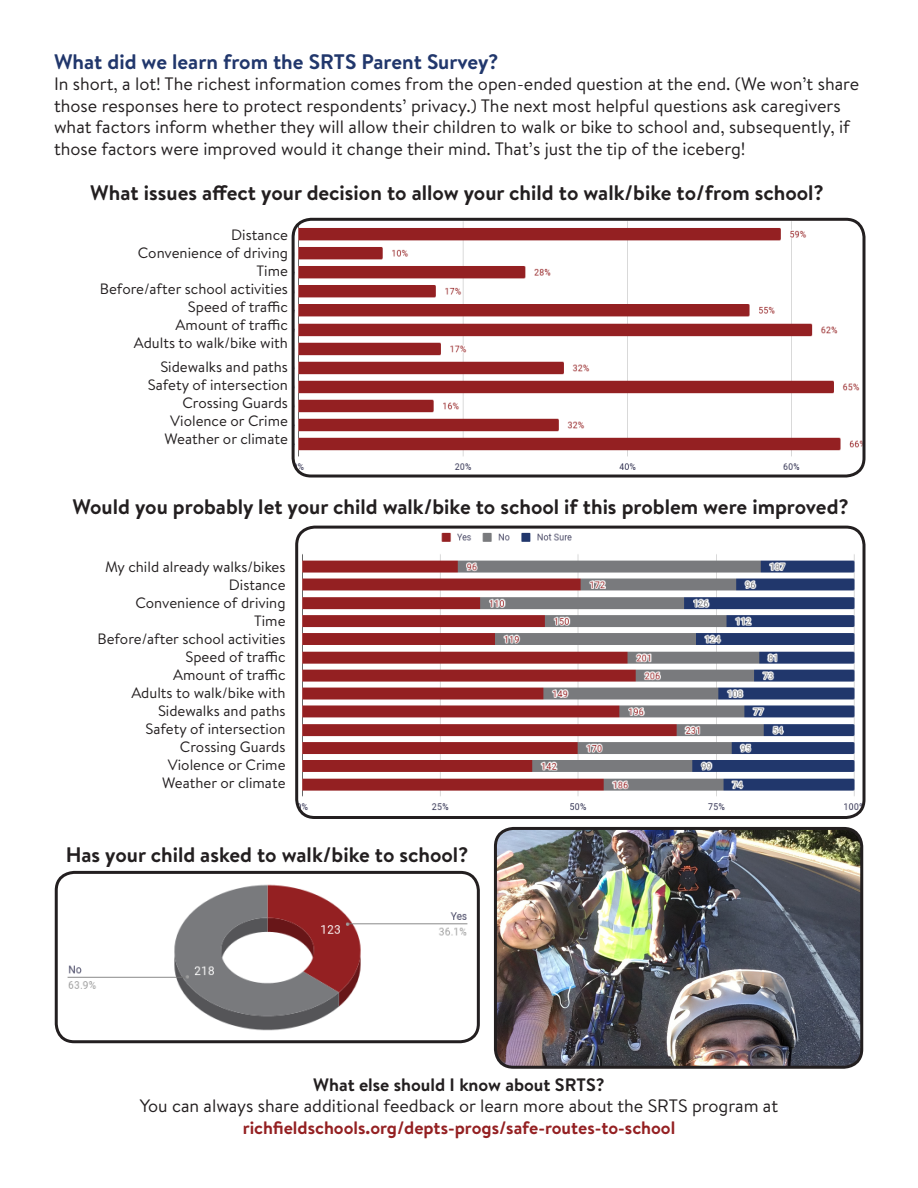
<style>
.page{position:relative;width:918px;height:1188px;background:#fff}
.page>*{position:absolute;margin:0;border:0;box-sizing:border-box;transform-origin:0 0}
.t1{font:700 21px "Brandon Text";color:#231f20}
.t2{font:700 21px "Brandon Text";color:#21376c}
.t3{font:18px/21.6px "Brandon Text";color:#231f20}
.t4{font:700 18px "Brandon Text";color:#942022}
.t5{font:700 18px "Brandon Text";color:#231f20}
.t6{font:15px "Brandon Text";color:#231f20}
</style>
<div class="page">
<img style="left:293px;top:219px;width:569px;height:255px">
<div style="left:292px;top:218px;width:574px;height:260px;border:3px solid #231f20;border-radius:18px"></div>
<img style="left:297px;top:527px;width:565px;height:288px">
<div style="left:295px;top:526px;width:571px;height:293px;border:3px solid #231f20;border-radius:18px"></div>
<img style="left:56px;top:872px;width:422px;height:170px">
<div style="left:55px;top:871px;width:425px;height:172px;border:3px solid #231f20;border-radius:18px"></div>
<img style="left:495px;top:828px;width:367px;height:237px">
<div style="left:494px;top:827px;width:369px;height:242px;border:3px solid #231f20;border-radius:18px"></div>
<p class="t2" style="left:54px;top:47px;width:446px">What did we learn from the SRTS Parent Survey?</p>
<p class="t3" style="left:54px;top:73px;width:807px">In short, a lot! The richest information comes from the open-ended question at the end. (We won’t share those responses here to protect respondents’ privacy.) The next most helpful questions ask caregivers what factors inform whether they will allow their children to walk or bike to school and, subsequently, if those factors were improved would it change their mind. That’s just the tip of the iceberg!</p>
<p class="t1" style="left:90px;top:178px;width:735px">What issues affect your decision to allow your child to walk/bike to/from school?</p>
<p class="t6" style="left:231px;top:224px;width:58px">Distance</p>
<p class="t6" style="left:138px;top:242px;width:152px">Convenience of driving</p>
<p class="t6" style="left:257px;top:260px;width:33px">Time</p>
<p class="t6" style="left:100px;top:278px;width:190px">Before/after school activities</p>
<p class="t6" style="left:188px;top:296px;width:102px">Speed of traffic</p>
<p class="t6" style="left:176px;top:314px;width:114px">Amount of traffic</p>
<p class="t6" style="left:134px;top:332px;width:156px">Adults to walk/bike with</p>
<p class="t6" style="left:160px;top:356px;width:129px">Sidewalks and paths</p>
<p class="t6" style="left:148px;top:374px;width:142px">Safety of intersection</p>
<p class="t6" style="left:182px;top:392px;width:107px">Crossing Guards</p>
<p class="t6" style="left:170px;top:410px;width:119px">Violence or Crime</p>
<p class="t6" style="left:165px;top:428px;width:125px">Weather or climate</p>
<p class="t1" style="left:73px;top:492px;width:778px">Would you probably let your child walk/bike to school if this problem were improved?</p>
<p class="t6" style="left:105px;top:557px;width:182px">My child already walks/bikes</p>
<p class="t6" style="left:229px;top:575px;width:58px">Distance</p>
<p class="t6" style="left:135px;top:593px;width:152px">Convenience of driving</p>
<p class="t6" style="left:254px;top:611px;width:33px">Time</p>
<p class="t6" style="left:97px;top:629px;width:190px">Before/after school activities</p>
<p class="t6" style="left:186px;top:647px;width:102px">Speed of traffic</p>
<p class="t6" style="left:173px;top:665px;width:114px">Amount of traffic</p>
<p class="t6" style="left:131px;top:683px;width:156px">Adults to walk/bike with</p>
<p class="t6" style="left:158px;top:701px;width:129px">Sidewalks and paths</p>
<p class="t6" style="left:146px;top:719px;width:142px">Safety of intersection</p>
<p class="t6" style="left:180px;top:737px;width:107px">Crossing Guards</p>
<p class="t6" style="left:168px;top:755px;width:119px">Violence or Crime</p>
<p class="t6" style="left:162px;top:773px;width:125px">Weather or climate</p>
<p class="t1" style="left:66px;top:840px;width:404px">Has your child asked to walk/bike to school?</p>
<p class="t5" style="left:313px;top:1072px;width:293px">What else should I know about SRTS?</p>
<p class="t3" style="left:140px;top:1095px;width:640px">You can always share additional feedback or learn more about the SRTS program at</p>
<p class="t4" style="left:243px;top:1115px;width:434px">richfieldschools.org/depts-progs/safe-routes-to-school</p>
</div>
